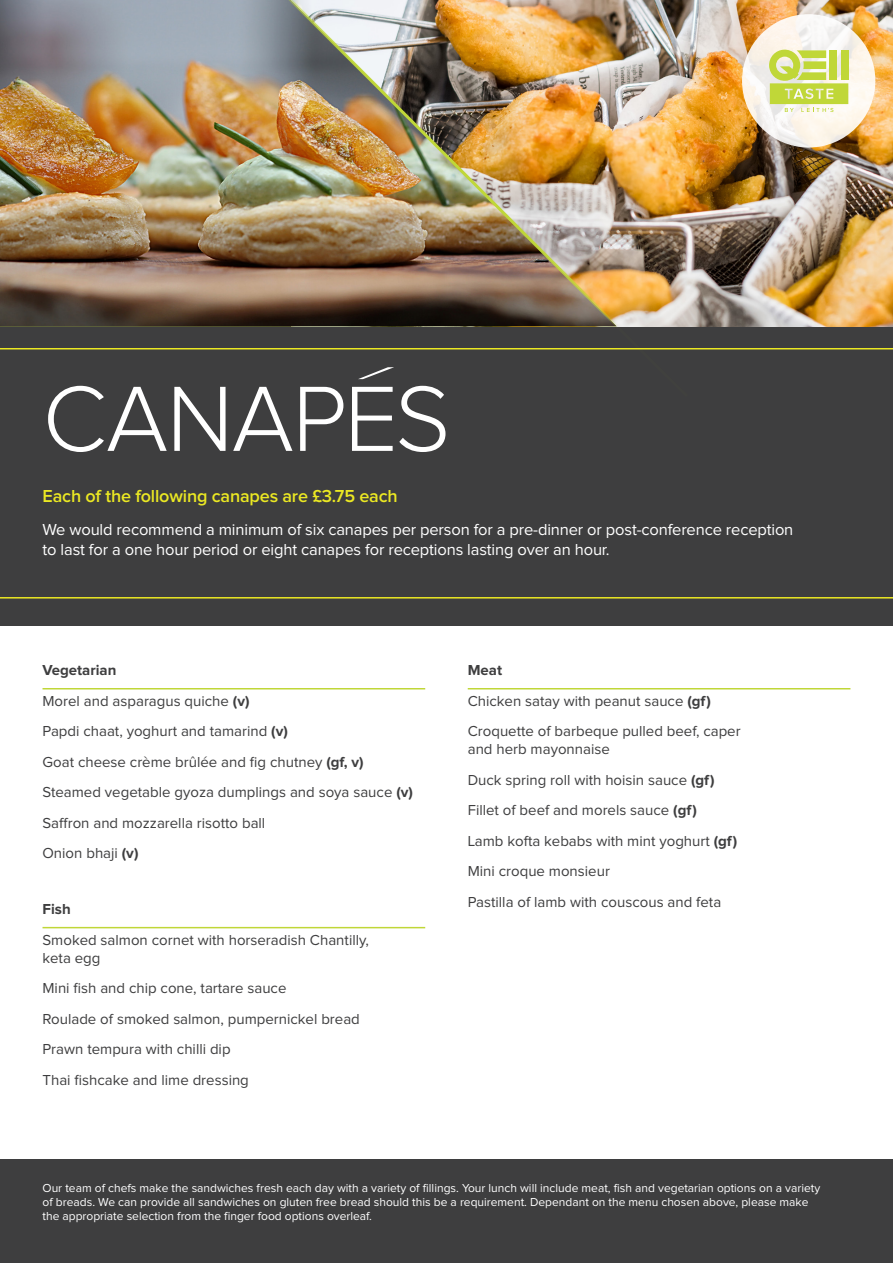
<style>
.page{position:relative;width:893px;height:1263px;background:#fff}
.page>*{position:absolute;margin:0;border:0;box-sizing:border-box;transform-origin:0 0}
.Page_Title{font:300 96px "Proxima Nova";letter-spacing:-.02em;color:#fff}
.Intro_Copy{font:600 18px "Proxima Nova";letter-spacing:-.01em;color:#ebe823}
.Intro_Copy-2{font:16.5px/19.8px "Proxima Nova";letter-spacing:-.01em;color:#fff}
.Description{font:15px/18px "Proxima Nova";color:#3e3e3f}
.Menu_H1{font:700 15px "Proxima Nova";color:#3e3e3f}
.Terms{font:12px/14.4px "Proxima Nova";color:#fff}
.s1{font-weight:700}
</style>
<div class="page">
<div style="left:0;top:0;width:893px;height:625px;background:#3e3e3f"></div>
<div style="left:0;top:1159px;width:893px;height:104px;background:#3e3e3f"></div>
<img style="left:689px;top:0;width:204px;height:326px">
<img style="left:0;top:0;width:204px;height:326px">
<img style="left:204px;top:0;width:485px;height:327px">
<svg style="left:742px;top:14px;width:133px;height:134px;fill:#fcf6ed"></svg>
<svg style="left:769px;top:50px;width:79px;height:62px"></svg>
<svg style="left:0;top:348px;width:893px;height:250px"></svg>
<svg style="left:358px;top:367px;width:36px;height:12px"></svg>
<hr style="left:43px;top:688px;width:382px;height:1px;background:#c0d738">
<hr style="left:43px;top:927px;width:382px;height:1px;background:#c0d738">
<hr style="left:468px;top:688px;width:382px;height:1px;background:#c0d738">
<p class="Page_Title" style="left:43px;top:375px;width:410px">CANAPES</p>
<p class="Intro_Copy" style="left:43px;top:488px;width:357px">Each of the following canapes are £3.75 each</p>
<p class="Intro_Copy-2" style="left:43px;top:520px;width:752px">We would recommend a minimum of six canapes per person for a pre-dinner or post-conference reception to last for a one hour period or eight canapes for receptions lasting over an hour.</p>
<p class="Menu_H1" style="left:43px;top:663px;width:75px">Vegetarian</p>
<p class="Description" style="left:43px;top:692px;width:208px">Morel and asparagus quiche <span class="s1">(v)</span></p>
<p class="Description" style="left:43px;top:723px;width:247px">Papdi chaat, yoghurt and tamarind <span class="s1">(v)</span></p>
<p class="Description" style="left:43px;top:753px;width:323px">Goat cheese crème brûlée and fig chutney <span class="s1">(gf, v)</span></p>
<p class="Description" style="left:43px;top:784px;width:372px">Steamed vegetable gyoza dumplings and soya sauce <span class="s1">(v)</span></p>
<p class="Description" style="left:43px;top:814px;width:224px">Saffron and mozzarella risotto ball</p>
<p class="Description" style="left:43px;top:845px;width:97px">Onion bhaji <span class="s1">(v)</span></p>
<p class="Menu_H1" style="left:43px;top:902px;width:30px">Fish</p>
<p class="Description" style="left:43px;top:931px;width:328px">Smoked salmon cornet with horseradish Chantilly, keta egg</p>
<p class="Description" style="left:43px;top:980px;width:246px">Mini fish and chip cone, tartare sauce</p>
<p class="Description" style="left:43px;top:1010px;width:319px">Roulade of smoked salmon, pumpernickel bread</p>
<p class="Description" style="left:43px;top:1041px;width:190px">Prawn tempura with chilli dip</p>
<p class="Description" style="left:43px;top:1071px;width:208px">Thai fishcake and lime dressing</p>
<p class="Menu_H1" style="left:468px;top:663px;width:36px">Meat</p>
<p class="Description" style="left:468px;top:692px;width:245px">Chicken satay with peanut sauce <span class="s1">(gf)</span></p>
<p class="Description" style="left:468px;top:723px;width:274px">Croquette of barbeque pulled beef, caper and herb mayonnaise</p>
<p class="Description" style="left:468px;top:771px;width:248px">Duck spring roll with hoisin sauce <span class="s1">(gf)</span></p>
<p class="Description" style="left:468px;top:802px;width:231px">Fillet of beef and morels sauce <span class="s1">(gf)</span></p>
<p class="Description" style="left:468px;top:832px;width:271px">Lamb kofta kebabs with mint yoghurt <span class="s1">(gf)</span></p>
<p class="Description" style="left:468px;top:863px;width:144px">Mini croque monsieur</p>
<p class="Description" style="left:468px;top:893px;width:255px">Pastilla of lamb with couscous and feta</p>
<p class="Terms" style="left:43px;top:1181px;width:779px">Our team of chefs make the sandwiches fresh each day with a variety of fillings. Your lunch will include meat, fish and vegetarian options on a variety of breads. We can provide all sandwiches on gluten free bread should this be a requirement. Dependant on the menu chosen above, please make the appropriate selection from the finger food options overleaf.</p>
</div>
